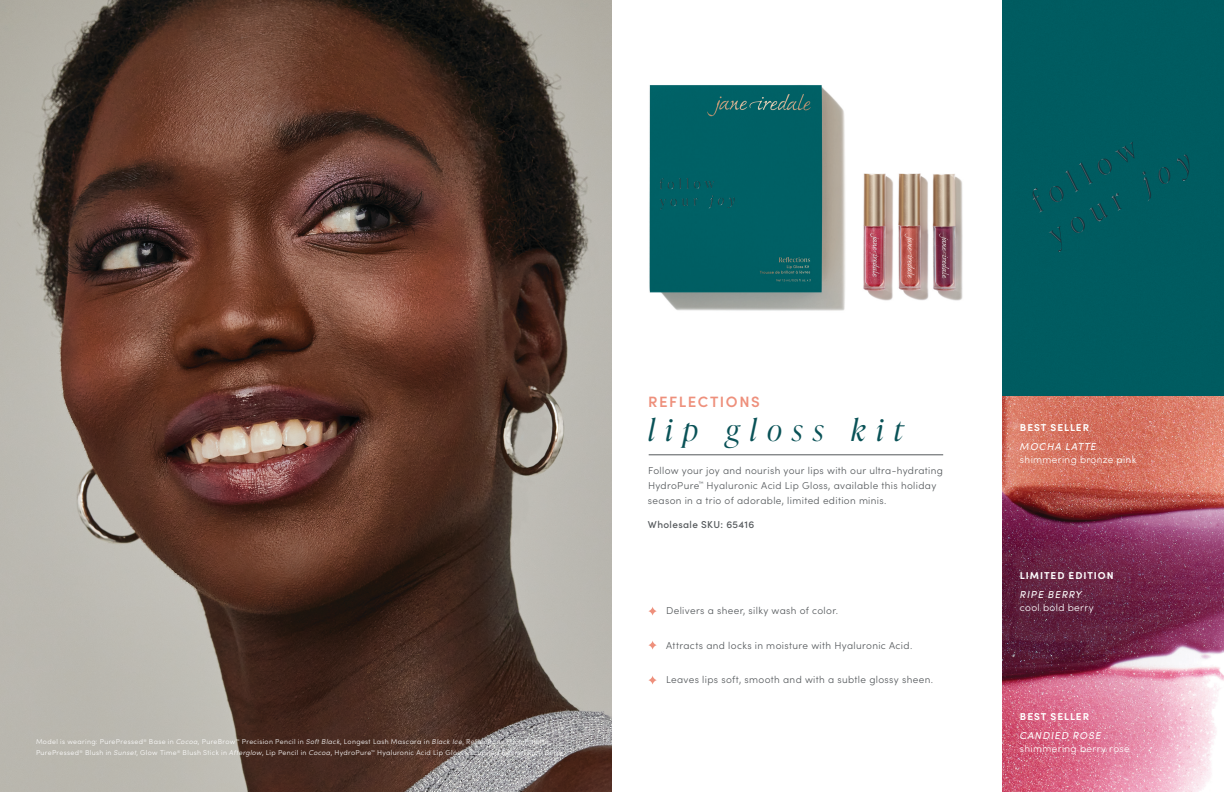
<style>
.page{position:relative;width:1224px;height:792px;background:#fff}
.page>*{position:absolute;margin:0;border:0;box-sizing:border-box;transform-origin:0 0}
.t1{font:italic 300 30px "Ivy Presto Display";letter-spacing:.345em;color:#095257}
.t2{font:600 15px "Sofia Pro";letter-spacing:.105em;color:#ee907c}
.t3{font:300 10px/15px "Sofia Pro";letter-spacing:.035em;color:#54585b}
.t4{font:300 10px "Sofia Pro";letter-spacing:.035em;color:#fff}
.t5{font:700 10px "Sofia Pro";letter-spacing:.1em;color:#fff}
.t6{font:italic 10px "Sofia Pro";letter-spacing:.095em;color:#fff}
.t7{font:500 10px "Sofia Pro";letter-spacing:.035em;color:#54585b}
.t8{font:300 7px/11px "Sofia Pro";letter-spacing:.05em;color:#fff}
.s1{font-style:italic}
</style>
<div class="page">
<img style="left:0;top:0;width:612px;height:792px">
<img style="left:649px;top:85px;width:314px;height:226px">
<hr style="left:649px;top:455px;width:294px;height:1px;background:#54585b">
<img style="left:1002px;top:0;width:222px;height:792px">
<svg style="left:648px;top:606px;width:9px;height:10px"></svg>
<svg style="left:648px;top:640px;width:9px;height:10px"></svg>
<svg style="left:648px;top:675px;width:9px;height:10px"></svg>
<p class="t8" style="left:36px;top:736px;width:529px">Model is wearing: PurePressed<sup>®</sup> Base in <span class="s1">Cocoa</span>, PureBrow<sup>™</sup> Precision Pencil in <span class="s1">Soft Black</span>, Longest Lash Mascara in <span class="s1">Black Ice</span>, Reflections Face Palette,<br>PurePressed<sup>®</sup> Blush in <span class="s1">Sunset</span>, Glow Time<sup>®</sup> Blush Stick in <span class="s1">Afterglow</span>, Lip Pencil in <span class="s1">Cocoa</span>, HydroPure<sup>™</sup> Hyaluronic Acid Lip Gloss in Limited Edition <span class="s1">Ripe Berry</span></p>
<h2 class="t2" style="left:648px;top:390px;width:113px">REFLECTIONS</h2>
<h1 class="t1" style="left:648px;top:408px;width:257px">lip gloss kit</h1>
<p class="t3" style="left:648px;top:462px;width:296px">Follow your joy and nourish your lips with our ultra-hydrating<br>HydroPure<sup>™</sup> Hyaluronic Acid Lip Gloss, available this holiday season in a trio of adorable, limited edition minis.</p>
<p class="t7" style="left:648px;top:517px;width:108px">Wholesale SKU: 65416</p>
<p class="t3" style="left:666px;top:603px;width:174px">Delivers a sheer, silky wash of color.</p>
<p class="t3" style="left:666px;top:637px;width:248px">Attracts and locks in moisture with Hyaluronic Acid.</p>
<p class="t3" style="left:666px;top:672px;width:269px">Leaves lips soft, smooth and with a subtle glossy sheen.</p>
<p class="t5" style="left:1020px;top:419px;width:71px">BEST SELLER</p>
<p class="t6" style="left:1020px;top:439px;width:78px">MOCHA LATTE</p>
<p class="t4" style="left:1020px;top:452px;width:118px">shimmering bronze pink</p>
<p class="t5" style="left:1020px;top:568px;width:95px">LIMITED EDITION</p>
<p class="t6" style="left:1020px;top:588px;width:63px">RIPE BERRY</p>
<p class="t4" style="left:1020px;top:601px;width:75px">cool bold berry</p>
<p class="t5" style="left:1020px;top:708px;width:71px">BEST SELLER</p>
<p class="t6" style="left:1020px;top:728px;width:83px">CANDIED ROSE</p>
<p class="t4" style="left:1020px;top:741px;width:111px">shimmering berry rose</p>
</div>
